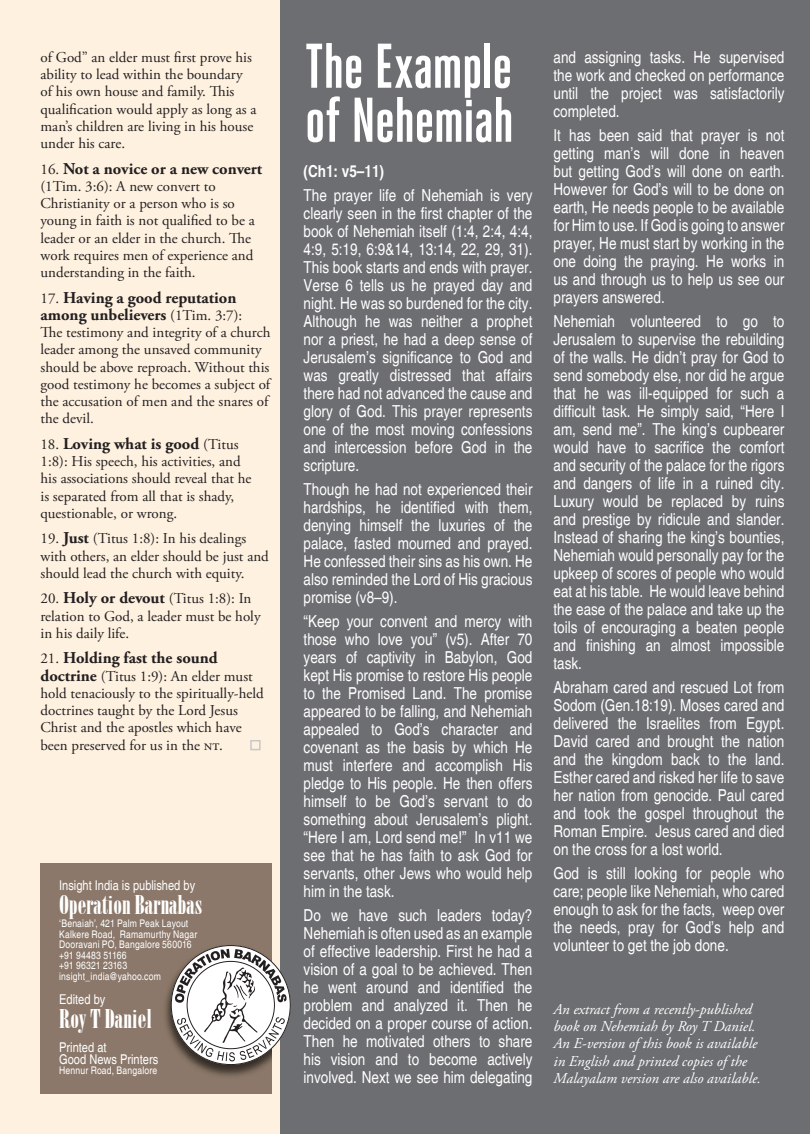
<style>
.page{position:relative;width:810px;height:1134px;background:#fff}
.page>*{position:absolute;margin:0;border:0;box-sizing:border-box;transform-origin:0 0}
.t1{font:700 63px/54px "Heroic Condensed Ltd";letter-spacing:-.01em;color:#fff}
.t2{font:700 27px "Bodoni Poster Compressed";color:#fff}
.t3{font:condensed 16.5px/18px "Helvetica";color:#fff;text-align:justify}
.t4{font:700 16.5px/17.2px "Adobe Garamond Pro";color:#231f20}
.t5{font:700 condensed 16.5px "Helvetica";color:#fff}
.t6{font:15px/17.2px "Adobe Garamond Pro";color:#231f20}
.t7{font:italic 15px/17.2px "Adobe Garamond Pro";color:#fff}
.t8{font:condensed 13.5px/12px "Helvetica";color:#fff}
.t9{font:condensed 10.5px/10.5px "Helvetica";letter-spacing:.015em;color:#fff}
.s1{font-weight:400;font-size:15px}
.s2{font-weight:700;font-size:16.5px}
</style>
<div class="page">
<div style="left:0;top:0;width:290px;height:1134px;background:#fef1e0"></div>
<div style="left:250px;top:740px;width:11px;height:10px;border:2px solid #c7c8ca"></div>
<div style="left:280px;top:0;width:530px;height:1134px;background:#6d6e71"></div>
<div style="left:40px;top:863px;width:231px;height:231px;background:#8b786a"></div>
<img style="left:165px;top:986px;width:100px;height:90px">
<svg style="left:171px;top:945px;width:120px;height:120px"></svg>
<p class="t6" style="left:40px;top:49px;width:217px">of God” an elder must first prove his ability to lead within the boundary of his own house and family. This qualification would apply as long as a man’s children are living in his house under his care.</p>
<p class="t4" style="left:40px;top:160px;width:223px"><span class="s1">16.</span> Not a novice or a new convert</p>
<p class="t6" style="left:40px;top:178px;width:216px">(1Tim. 3:6): A new convert to<br>Christianity or a person who is so young in faith is not qualified to be a leader or an elder in the church. The work requires men of experience and understanding in the faith.</p>
<p class="t4" style="left:40px;top:289px;width:203px"><span class="s1">17.</span> Having a good reputation among unbelievers <span class="s1">(1Tim. 3:7):</span></p>
<p class="t6" style="left:40px;top:324px;width:232px">The testimony and integrity of a church leader among the unsaved community should be above reproach. Without this good testimony he becomes a subject of the accusation of men and the snares of the devil.</p>
<p class="t4" style="left:40px;top:435px;width:200px"><span class="s1">18.</span> Loving what is good <span class="s1">(Titus</span></p>
<p class="t6" style="left:41px;top:453px;width:213px">1:8): His speech, his activities, and his associations should reveal that he is separated from all that is shady, questionable, or wrong.</p>
<p class="t6" style="left:41px;top:531px;width:230px">19. <span class="s2">Just</span> (Titus 1:8): In his dealings with others, an elder should be just and should lead the church with equity.</p>
<p class="t6" style="left:40px;top:591px;width:222px">20. <span class="s2">Holy or devout</span> (Titus 1:8): In relation to God, a leader must be holy in his daily life.</p>
<p class="t4" style="left:40px;top:650px;width:179px"><span class="s1">21.</span> Holding fast the sound</p>
<p class="t6" style="left:40px;top:668px;width:225px"><span class="s2">doctrine</span> (Titus 1:9): An elder must hold tenaciously to the spiritually-held doctrines taught by the Lord Jesus Christ and the apostles which have been preserved for us in the nt.</p>
<p class="t8" style="left:59px;top:879px;width:137px">Insight India is published by</p>
<h2 class="t2" style="left:59px;top:890px;width:144px">Operation Barnabas</h2>
<p class="t9" style="left:59px;top:919px;width:140px">‘Benaiah’, 421 Palm Peak Layout<br>Kalkere Road, Ramamurthy Nagar<br>Dooravani PO, Bangalore 560016 +91 94483 51166<br>+91 96321 23163 insight_india@yahoo.com</p>
<p class="t8" style="left:59px;top:993px;width:48px">Edited by</p>
<h2 class="t2" style="left:59px;top:1004px;width:94px">Roy T Daniel</h2>
<p class="t8" style="left:59px;top:1041px;width:101px">Printed at<br>Good News Printers</p>
<p class="t9" style="left:59px;top:1066px;width:100px">Hennur Road, Bangalore</p>
<h1 class="t1" style="left:305px;top:40px;width:210px">The Example of Nehemiah</h1>
<p class="t5" style="left:304px;top:161px;width:82px">(Ch1: v5–11)</p>
<p class="t3" style="left:304px;top:186px;width:230px">The prayer life of Nehemiah is very clearly seen in the first chapter of the book of Nehemiah itself (1:4, 2:4, 4:4, 4:9, 5:19, 6:9&amp;14, 13:14, 22, 29, 31).<br>This book starts and ends with prayer.<br>Verse 6 tells us he prayed day and night. He was so burdened for the city.<br>Although he was neither a prophet nor a priest, he had a deep sense of Jerusalem’s significance to God and was greatly distressed that affairs there had not advanced the cause and glory of God. This prayer represents one of the most moving confessions and intercession before God in the scripture.</p>
<p class="t3" style="left:304px;top:480px;width:230px">Though he had not experienced their hardships, he identified with them, denying himself the luxuries of the palace, fasted mourned and prayed.<br>He confessed their sins as his own. He also reminded the Lord of His gracious promise (v8–9).</p>
<p class="t3" style="left:304px;top:612px;width:230px">“Keep your convent and mercy with those who love you” (v5). After 70 years of captivity in Babylon, God kept His promise to restore His people to the Promised Land. The promise appeared to be falling, and Nehemiah appealed to God’s character and covenant as the basis by which He must interfere and accomplish His pledge to His people. He then offers himself to be God’s servant to do something about Jerusalem’s plight. “Here I am, Lord send me!” In v11 we see that he has faith to ask God for servants, other Jews who would help him in the task.</p>
<p class="t3" style="left:304px;top:906px;width:230px">Do we have such leaders today?<br>Nehemiah is often used as an example of effective leadership. First he had a vision of a goal to be achieved. Then he went around and identified the problem and analyzed it. Then he decided on a proper course of action.<br>Then he motivated others to share his vision and to become actively involved. Next we see him delegating</p>
<p class="t3" style="left:553px;top:48px;width:232px">and assigning tasks. He supervised the work and checked on performance until the project was satisfactorily completed.</p>
<p class="t3" style="left:553px;top:126px;width:233px">It has been said that prayer is not getting man’s will done in heaven but getting God’s will done on earth.<br>However for God’s will to be done on earth, He needs people to be available for Him to use. If God is going to answer prayer, He must start by working in the one doing the praying. He works in us and through us to help us see our prayers answered.</p>
<p class="t3" style="left:553px;top:312px;width:233px">Nehemiah volunteered to go to Jerusalem to supervise the rebuilding of the walls. He didn’t pray for God to send somebody else, nor did he argue that he was ill-equipped for such a difficult task. He simply said, “Here I am, send me”. The king’s cupbearer would have to sacrifice the comfort and security of the palace for the rigors and dangers of life in a ruined city.<br>Luxury would be replaced by ruins and prestige by ridicule and slander.<br>Instead of sharing the king’s bounties, Nehemiah would personally pay for the upkeep of scores of people who would eat at his table. He would leave behind the ease of the palace and take up the toils of encouraging a beaten people and finishing an almost impossible task.</p>
<p class="t3" style="left:553px;top:678px;width:233px">Abraham cared and rescued Lot from Sodom (Gen.18:19). Moses cared and delivered the Israelites from Egypt.<br>David cared and brought the nation and the kingdom back to the land.<br>Esther cared and risked her life to save her nation from genocide. Paul cared and took the gospel throughout the Roman Empire. Jesus cared and died on the cross for a lost world.</p>
<p class="t3" style="left:553px;top:864px;width:232px">God is still looking for people who care; people like Nehemiah, who cared enough to ask for the facts, weep over the needs, pray for God’s help and volunteer to get the job done.</p>
<p class="t7" style="left:554px;top:1001px;width:209px">An extract from a recently-published book on Nehemiah by Roy T Daniel.<br>An E-version of this book is available in English and printed copies of the Malayalam version are also available.</p>
</div>
